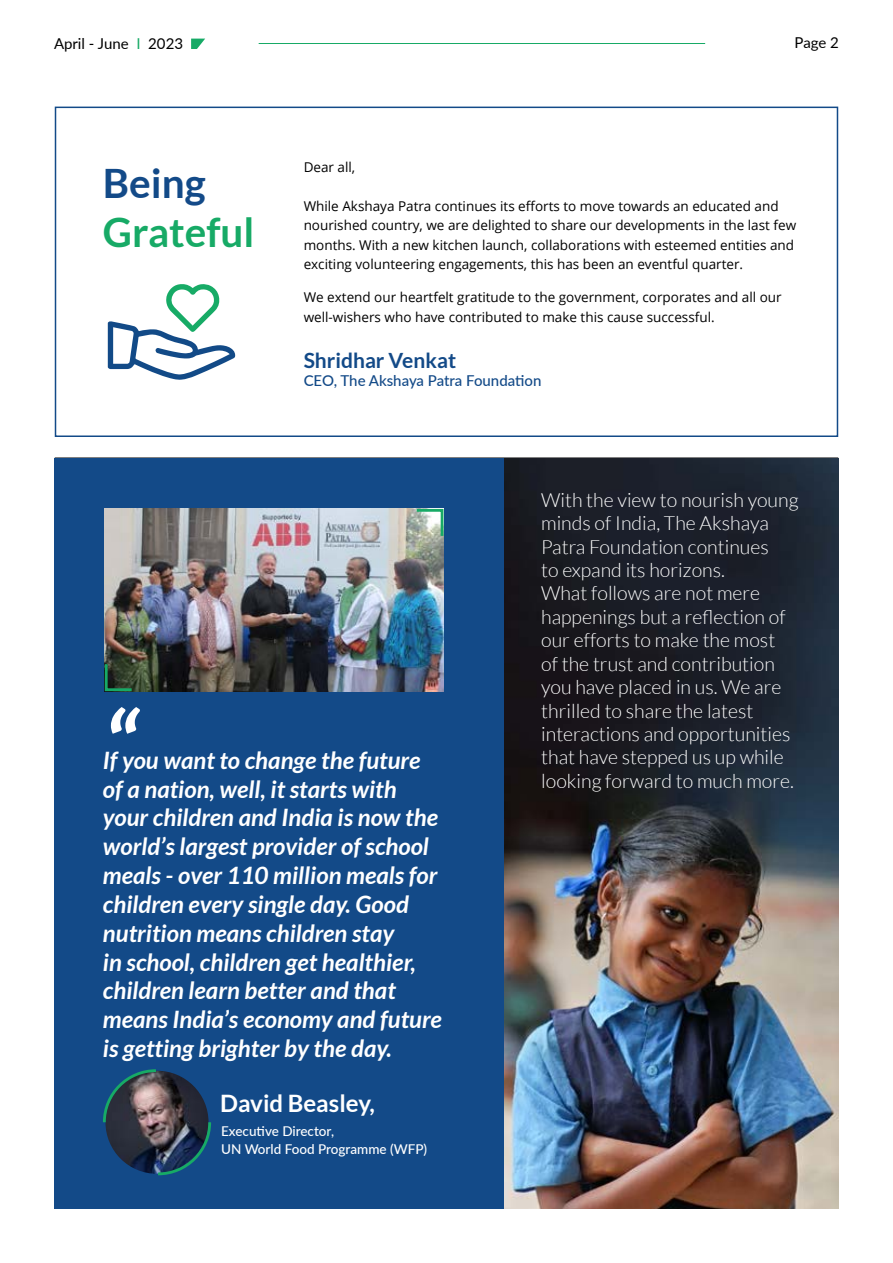
<style>
.page{position:relative;width:893px;height:1263px;background:#fff}
.page>*{position:absolute;margin:0;border:0;box-sizing:border-box;transform-origin:0 0}
.t1{font:italic 700 93px "Lato";color:#fff}
.t2{font:700 40.5px "Lato";color:#17aa66}
.t3{font:700 40.5px "Lato";color:#134a88}
.t4{font:italic 700 24px/28.8px "Lato";color:#fff}
.t5{font:700 24px "Lato";color:#fff}
.t6{font:700 21px "Lato";color:#134a88}
.t7{font:300 19.5px/23.4px "Lato";color:#fff}
.t8{font:500 15px "Lato";color:#134a88}
.t9{font:15px "Lato";color:#000}
.t10{font:13.5px/19.5px "Open Sans";color:#000}
.t11{font:500 13.5px/18px "Lato";color:#fff}
.s1{color:#17aa66}
</style>
<div class="page">
<div style="left:54px;top:458px;width:450px;height:751px;background:#134a88"></div>
<img style="left:105px;top:509px;width:338px;height:182px">
<div style="left:55px;top:107px;width:783px;height:330px;background:#fff;border:2px solid #134a88"></div>
<img style="left:103px;top:1069px;width:108px;height:107px">
<img style="left:504px;top:458px;width:335px;height:751px">
<svg style="left:104px;top:661px;width:30px;height:31px"></svg>
<svg style="left:414px;top:508px;width:30px;height:31px"></svg>
<hr style="left:259px;top:43px;width:446px;height:1px;background:#17aa66">
<svg style="left:191px;top:39px;width:14px;height:10px"></svg>
<svg style="left:108px;top:284px;width:127px;height:96px"></svg>
<p class="t9" style="left:54px;top:33px;width:131px">April - June <span class="s1">I</span> 2023</p>
<p class="t9" style="left:795px;top:32px;width:46px">Page 2</p>
<h2 class="t3" style="left:103px;top:160px;width:104px">Being</h2>
<h2 class="t2" style="left:103px;top:209px;width:153px">Grateful</h2>
<p class="t10" style="left:304px;top:157px;width:53px">Dear all,</p>
<p class="t10" style="left:304px;top:196px;width:494px">While Akshaya Patra continues its efforts to move towards an educated and nourished country, we are delighted to share our developments in the last few months. With a new kitchen launch, collaborations with esteemed entities and exciting volunteering engagements, this has been an eventful quarter.</p>
<p class="t10" style="left:304px;top:287px;width:480px">We extend our heartfelt gratitude to the government, corporates and all our well-wishers who have contributed to make this cause successful.</p>
<h3 class="t6" style="left:304px;top:348px;width:154px">Shridhar Venkat</h3>
<p class="t8" style="left:304px;top:370px;width:239px">CEO, The Akshaya Patra Foundation</p>
<h1 class="t1" style="left:103px;top:692px;width:35px">“</h1>
<p class="t4" style="left:103px;top:746px;width:340px">If you want to change the future of a nation, well, it starts with your children and India is now the world’s largest provider of school meals - over 110 million meals for children every single day. Good nutrition means children stay<br>in school, children get healthier, children learn better and that means India’s economy and future is getting brighter by the day.</p>
<h3 class="t5" style="left:220px;top:1089px;width:156px">David Beasley,</h3>
<p class="t11" style="left:221px;top:1121px;width:208px">Executive Director,<br>UN World Food Programme (WFP)</p>
<p class="t7" style="left:541px;top:488px;width:259px">With the view to nourish young minds of India, The Akshaya<br>Patra Foundation continues<br>to expand its horizons.<br>What follows are not mere happenings but a reflection of our efforts to make the most<br>of the trust and contribution you have placed in us. We are thrilled to share the latest interactions and opportunities that have stepped us up while looking forward to much more.</p>
</div>
